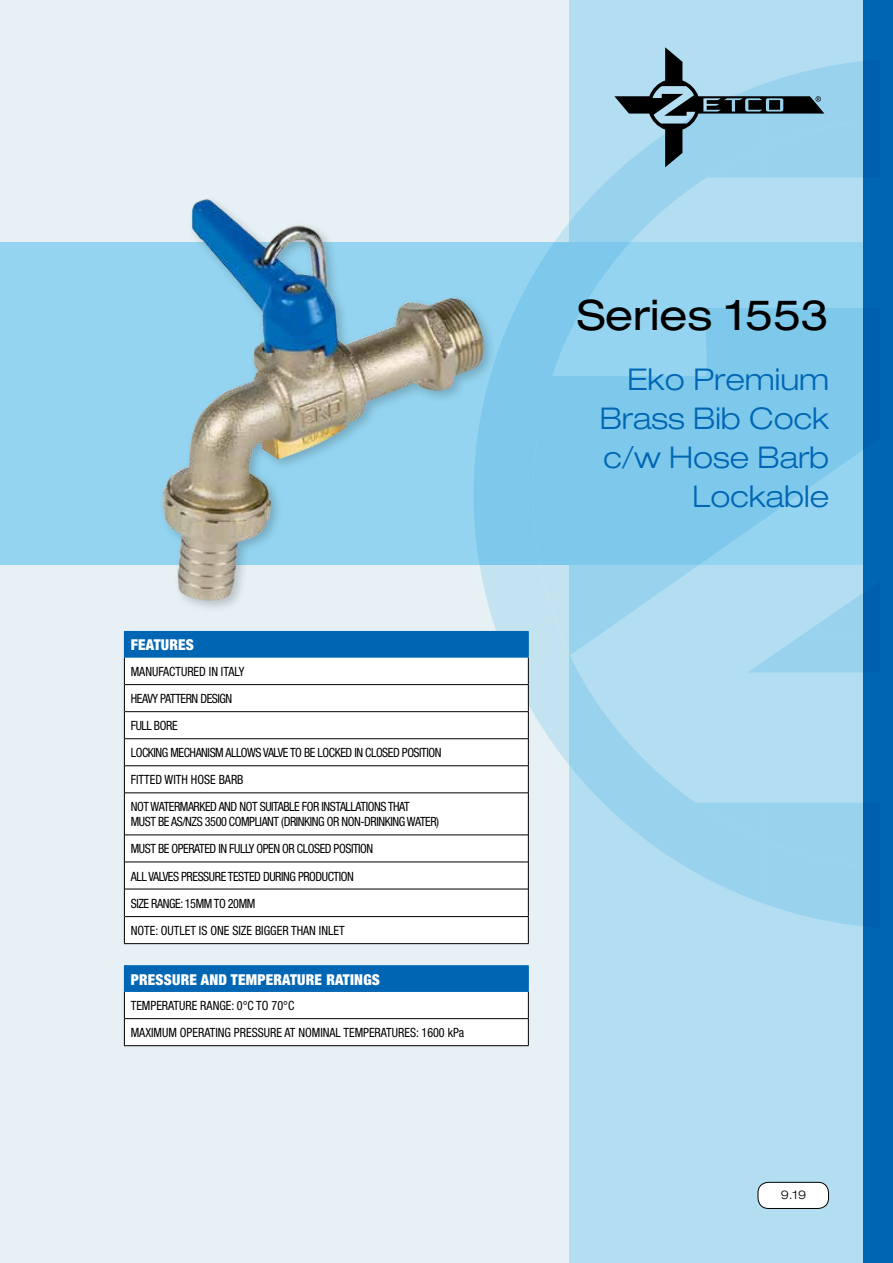
<style>
.page{position:relative;width:893px;height:1263px;background:#fff}
.page>*{position:absolute;margin:0;border:0;box-sizing:border-box;transform-origin:0 0}
.t1{font:expanded 42px "Helvetica Neue";color:#000}
.t2{font:300 expanded 30px/39px "Helvetica Neue";color:#0066b3;text-align:right}
.t3{font:900 condensed 15px "Helvetica Neue";letter-spacing:.015em;color:#fff}
.t4{font:condensed 12.75px/27px "Helvetica Neue";letter-spacing:-.035em;color:#000;scale:.95 1}
.t5{font:condensed 12.75px/27px "Helvetica Neue";color:#000;scale:.95 1}
.t6{font:300 expanded 12px "Helvetica Neue";color:#000}
</style>
<div class="page">
<div style="left:0;top:0;width:877px;height:1263px;background:#e6f0f5"></div>
<div style="left:570px;top:0;width:323px;height:1263px;background:#b3def2"></div>
<div style="left:0;top:242px;width:881px;height:322px;background:#94d4f0"></div>
<div style="left:863px;top:0;width:30px;height:1263px;background:#0066b3"></div>
<svg style="left:500px;top:84px;width:247px;height:263px"></svg>
<svg style="left:569px;top:672px;width:195px;height:232px"></svg>
<svg style="left:598px;top:347px;width:149px;height:289px;fill:#7ec9eb"></svg>
<svg style="left:614px;top:47px;width:249px;height:131px"></svg>
<svg style="left:696px;top:803px;width:167px;height:123px"></svg>
<svg style="left:747px;top:308px;width:116px;height:364px"></svg>
<div style="left:124px;top:631px;width:404px;height:26px;background:#0066b3"></div>
<div style="left:125px;top:658px;width:403px;height:285px;background:#fff"></div>
<hr style="left:125px;top:684px;width:403px;height:1px;background:#000">
<hr style="left:125px;top:711px;width:403px;height:1px;background:#000">
<hr style="left:125px;top:738px;width:403px;height:1px;background:#000">
<hr style="left:125px;top:765px;width:403px;height:1px;background:#000">
<hr style="left:125px;top:792px;width:403px;height:1px;background:#000">
<hr style="left:125px;top:835px;width:403px;height:1px;background:#000">
<hr style="left:125px;top:862px;width:403px;height:1px;background:#000">
<hr style="left:125px;top:889px;width:403px;height:1px;background:#000">
<hr style="left:125px;top:916px;width:403px;height:1px;background:#000">
<hr style="left:124px;top:657px;width:405px;height:1px;background:#0066b3">
<svg style="left:124px;top:657px;width:1px;height:136px"></svg>
<svg style="left:473px;top:347px;width:125px;height:446px;background:#a3d4ec"></svg>
<hr style="left:124px;top:793px;width:1px;height:42px;background:#000">
<hr style="left:528px;top:793px;width:1px;height:42px;background:#000">
<svg style="left:124px;top:835px;width:1px;height:108px"></svg>
<svg style="left:528px;top:835px;width:1px;height:108px"></svg>
<hr style="left:124px;top:943px;width:405px;height:1px;background:#000">
<hr style="left:124px;top:965px;width:405px;height:1px;background:#0066b3">
<svg style="left:124px;top:966px;width:405px;height:80px;background:#a7c7e0"></svg>
<hr style="left:124px;top:991px;width:405px;height:1px;background:#0066b3">
<div style="left:157px;top:195px;width:340px;height:419px;background:#000;opacity:.2"></div>
<img style="left:162px;top:199px;width:322px;height:402px">
<div style="left:758px;top:1182px;width:70px;height:26px;background:#fff;border-radius:10px"></div>
<div style="left:758px;top:1182px;width:71px;height:27px;border:1px solid #000;border-radius:10px"></div>
<p class="t3" style="left:131px;top:636px;width:65px">FEATURES</p>
<p class="t4" style="left:131px;top:658px;width:329px">MANUFACTURED IN ITALY<br>HEAVY PATTERN DESIGN<br>FULL BORE<br>LOCKING MECHANISM ALLOWS VALVE TO BE LOCKED IN CLOSED POSITION<br>FITTED WITH HOSE BARB<br>NOT WATERMARKED AND NOT SUITABLE FOR INSTALLATIONS THAT</p>
<p class="t4" style="left:131px;top:808px;width:326px">MUST BE AS/NZS 3500 COMPLIANT (DRINKING OR NON-DRINKING WATER)<br>MUST BE OPERATED IN FULLY OPEN OR CLOSED POSITION<br>ALL VALVES PRESSURE TESTED DURING PRODUCTION<br>SIZE RANGE: 15MM TO 20MM<br>NOTE: OUTLET IS ONE SIZE BIGGER THAN INLET</p>
<p class="t3" style="left:131px;top:970px;width:251px">PRESSURE AND TEMPERATURE RATINGS</p>
<p class="t5" style="left:131px;top:992px;width:352px">TEMPERATURE RANGE: 0°C TO 70°C<br>MAXIMUM OPERATING PRESSURE AT NOMINAL TEMPERATURES: 1600 kPa</p>
<h1 class="t1" style="left:577px;top:289px;width:254px">Series 1553</h1>
<h2 class="t2" style="left:600px;top:359px;width:231px">Eko Premium<br>Brass Bib Cock c/w Hose Barb<br>Lockable</h2>
<p class="t6" style="left:781px;top:1188px;width:27px">9.19</p>
</div>
